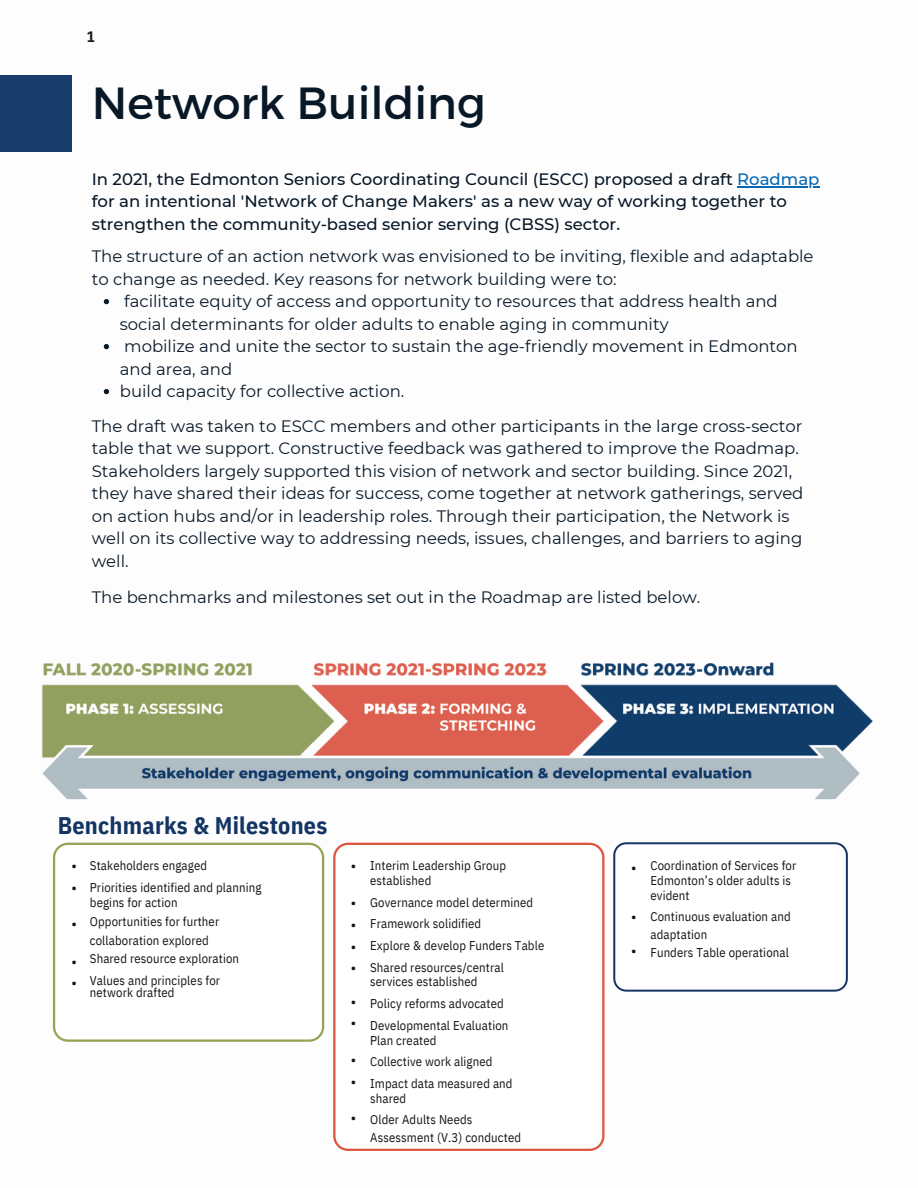
<style>
.page{position:relative;width:918px;height:1188px;background:#fff}
.page>*{position:absolute;margin:0;border:0;box-sizing:border-box;transform-origin:0 0}
.t1{font:45px "Montserrat";color:#081827}
.t2{font:700 24px "IBM Plex Sans Cond";letter-spacing:.01em;color:#143563}
.t3{font:16.5px/22.5px "Montserrat";color:#081827}
.t4{font:500 16.5px/22.5px "Montserrat";color:#081827}
.t5{font:15px/21.6px "IBM Plex Sans Cond";color:#171615}
.t6{font:700 15px "IBM Plex Sans Cond";color:#171615}
.t7{font:12.75px/14.7px "IBM Plex Sans Cond";letter-spacing:.01em;color:#171615}
.s1{color:#0468b3}
</style>
<div class="page">
<div style="left:0;top:75px;width:71px;height:76px;background:#183d6b"></div>
<hr style="left:737px;top:186px;width:82px;height:2px;background:#0468b3">
<svg style="left:104px;top:299px;width:5px;height:5px"></svg>
<svg style="left:104px;top:344px;width:5px;height:5px"></svg>
<svg style="left:104px;top:389px;width:5px;height:5px"></svg>
<svg style="left:53px;top:843px;width:271px;height:199px"></svg>
<svg style="left:333px;top:843px;width:272px;height:308px"></svg>
<svg style="left:613px;top:842px;width:235px;height:150px"></svg>
<img style="left:41px;top:662px;width:832px;height:138px">
<p class="t6" style="left:87px;top:27px;width:10px">1</p>
<p class="t1" style="left:92px;top:74px;width:396px">Network Building</p>
<h1 class="t4" style="left:92px;top:168px;width:729px">In 2021, the Edmonton Seniors Coordinating Council (ESCC) proposed a draft <span class="s1">Roadmap</span></h1>
<h3 class="t4" style="left:92px;top:190px;width:697px">for an intentional 'Network of Change Makers' as a new way of working together to strengthen the community-based senior serving (CBSS) sector.</h3>
<h3 class="t3" style="left:92px;top:245px;width:723px">The structure of an action network was envisioned to be inviting, flexible and adaptable</h3>
<h4 class="t3" style="left:92px;top:268px;width:526px">to change as needed. Key reasons for network building were to:</h4>
<p class="t3" style="left:120px;top:290px;width:659px">facilitate equity of access and opportunity to resources that address health and social determinants for older adults to enable aging in community</p>
<p class="t3" style="left:120px;top:335px;width:679px">mobilize and unite the sector to sustain the age-friendly movement in Edmonton and area, and<br>build capacity for collective action.</p>
<p class="t3" style="left:92px;top:415px;width:712px">The draft was taken to ESCC members and other participants in the large cross-sector</p>
<h4 class="t3" style="left:92px;top:437px;width:713px">table that we support. Constructive feedback was gathered to improve the Roadmap.<br>Stakeholders largely supported this vision of network and sector building. Since 2021, they have shared their ideas for success, come together at network gatherings, served on action hubs and/or in leadership roles. Through their participation, the Network is well on its collective way to addressing needs, issues, challenges, and barriers to aging well.</h4>
<h4 class="t3" style="left:92px;top:586px;width:610px">The benchmarks and milestones set out in the Roadmap are listed below.</h4>
<p class="t2" style="left:58px;top:810px;width:271px">Benchmarks &amp; Milestones</p>
<p class="t5" style="left:71px;top:855px;width:7px">• •</p>
<p class="t5" style="left:71px;top:913px;width:7px">•</p>
<p class="t5" style="left:71px;top:950px;width:7px">•</p>
<p class="t5" style="left:71px;top:972px;width:7px">•</p>
<h4 class="t7" style="left:90px;top:858px;width:119px">Stakeholders engaged</h4>
<p class="t7" style="left:90px;top:880px;width:173px">Priorities identified and planning</p>
<h2 class="t7" style="left:90px;top:895px;width:89px">begins for action</h2>
<p class="t7" style="left:90px;top:914px;width:131px">Opportunities for further</p>
<p class="t7" style="left:90px;top:933px;width:120px">collaboration explored</p>
<p class="t7" style="left:90px;top:951px;width:151px">Shared resource exploration</p>
<p class="t7" style="left:90px;top:974px;width:132px;line-height:12.1px">Values and principles for network drafted</p>
<p class="t5" style="left:351px;top:854px;width:7px">•</p>
<p class="t5" style="left:351px;top:891px;width:7px">•</p>
<p class="t5" style="left:351px;top:914px;width:7px">•</p>
<p class="t5" style="left:351px;top:935px;width:7px">•</p>
<p class="t5" style="left:351px;top:957px;width:7px">•</p>
<p class="t5" style="left:351px;top:990px;width:7px">•</p>
<p class="t5" style="left:351px;top:1012px;width:7px">•</p>
<p class="t5" style="left:351px;top:1049px;width:7px">•</p>
<p class="t5" style="left:351px;top:1070px;width:7px">•</p>
<p class="t5" style="left:351px;top:1106px;width:7px">•</p>
<p class="t7" style="left:370px;top:858px;width:137px">Interim Leadership Group established</p>
<p class="t7" style="left:370px;top:895px;width:165px">Governance model determined</p>
<p class="t7" style="left:370px;top:916px;width:113px">Framework solidified</p>
<p class="t7" style="left:370px;top:938px;width:176px">Explore &amp; develop Funders Table</p>
<p class="t7" style="left:370px;top:960px;width:135px">Shared resources/central</p>
<p class="t7" style="left:370px;top:974px;width:109px">services established</p>
<p class="t7" style="left:370px;top:996px;width:135px">Policy reforms advocated</p>
<p class="t7" style="left:370px;top:1018px;width:140px">Developmental Evaluation</p>
<p class="t7" style="left:370px;top:1032px;width:68px">Plan created</p>
<p class="t7" style="left:370px;top:1054px;width:124px">Collective work aligned</p>
<p class="t7" style="left:370px;top:1076px;width:144px">Impact data measured and shared</p>
<p class="t7" style="left:370px;top:1112px;width:104px">Older Adults Needs</p>
<p class="t7" style="left:370px;top:1129px;width:152px">Assessment (V.3) conducted</p>
<p class="t5" style="left:631px;top:857px;width:7px">•</p>
<p class="t5" style="left:631px;top:906px;width:7px">•</p>
<p class="t5" style="left:631px;top:940px;width:7px">•</p>
<p class="t7" style="left:650px;top:858px;width:147px">Coordination of Services for<br>Edmonton’s older adults is evident</p>
<p class="t7" style="left:650px;top:909px;width:142px">Continuous evaluation and</p>
<p class="t7" style="left:650px;top:927px;width:58px">adaptation</p>
<p class="t7" style="left:650px;top:945px;width:140px">Funders Table operational</p>
</div>
